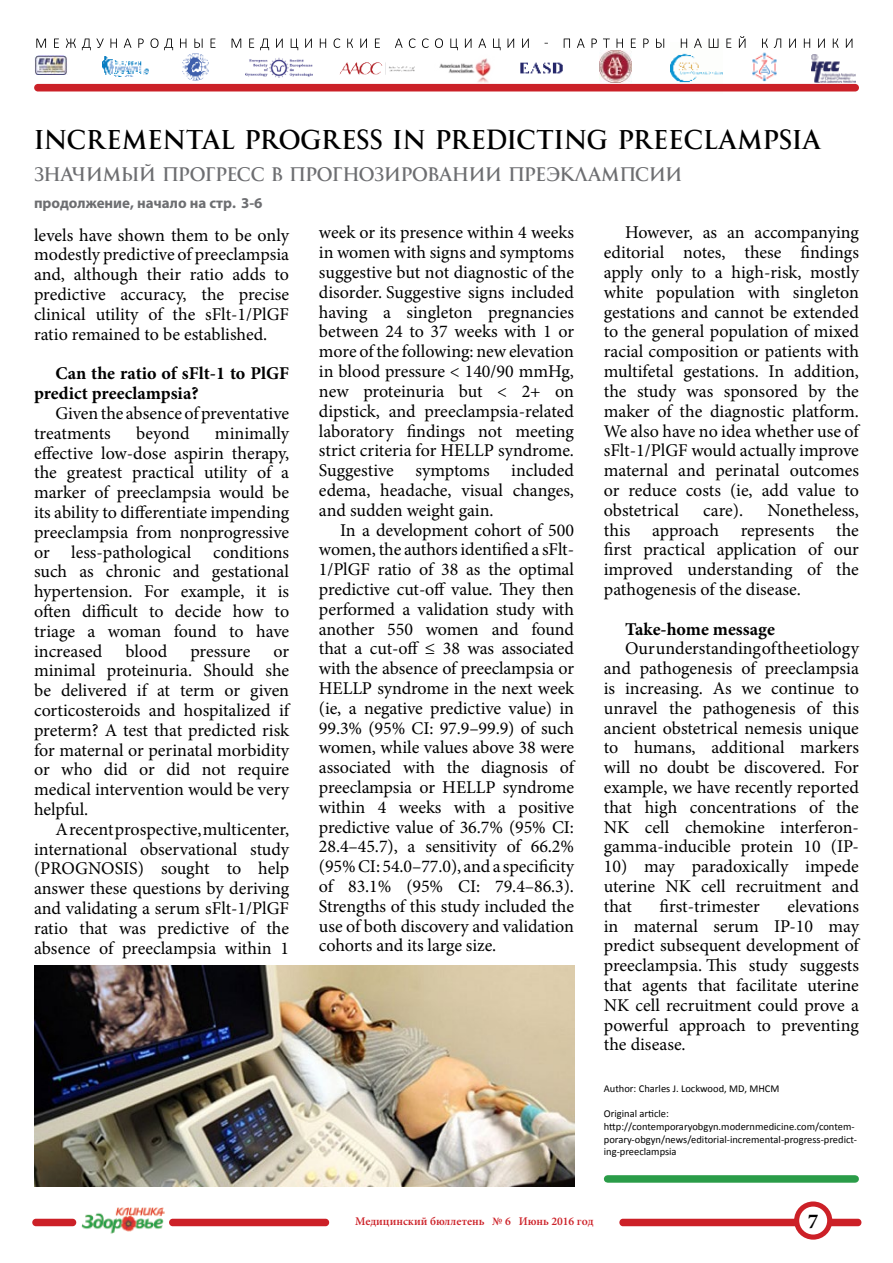
<style>
.page{position:relative;width:893px;height:1263px;background:#fff}
.page>*{position:absolute;margin:0;border:0;box-sizing:border-box;transform-origin:0 0}
.t1{font:700 27px "Goudy Trajan";color:#000}
.t2{font:700 21.15px "Minion Pro";color:#000}
.t3{font:700 19.5px "Goudy Trajan";letter-spacing:-.01em;color:#6d6e71}
.t4{font:18px/19.8px "Minion Pro";color:#000;text-align:justify}
.t5{font:700 18px/19.8px "Minion Pro";color:#000}
.t6{font:700 15px "Myriad Pro";color:#6d6e71}
.t7{font:600 11.7px "Minion Pro";color:#cc2027}
.t8{font:10.5px/12.6px "Calibri";color:#000}
</style>
<div class="page">
<div style="left:32px;top:1219px;width:44px;height:7px;background:#cc2027;border-radius:4px"></div>
<div style="left:169px;top:1219px;width:160px;height:7px;background:#cc2027;border-radius:4px"></div>
<div style="left:619px;top:1219px;width:242px;height:7px;background:#cc2027;border-radius:4px"></div>
<img style="left:82px;top:1208px;width:82px;height:25px">
<div style="left:794px;top:1201px;width:38px;height:38px;background:#cc2027;border-radius:50%"></div>
<div style="left:799px;top:1206px;width:28px;height:28px;background:#fff;border-radius:50%"></div>
<img style="left:246px;top:58px;width:66px;height:20px">
<img style="left:339px;top:62px;width:76px;height:13px">
<img style="left:599px;top:50px;width:32px;height:32px">
<img style="left:434px;top:45px;width:62px;height:39px">
<img style="left:182px;top:53px;width:27px;height:27px">
<img style="left:102px;top:56px;width:47px;height:21px">
<img style="left:811px;top:55px;width:45px;height:28px">
<img style="left:520px;top:62px;width:43px;height:12px">
<img style="left:34px;top:55px;width:33px;height:20px">
<img style="left:671px;top:42px;width:51px;height:50px">
<img style="left:752px;top:52px;width:25px;height:29px">
<svg style="left:36px;top:39px;width:10px;height:9px"></svg>
<svg style="left:54px;top:39px;width:5px;height:9px"></svg>
<svg style="left:66px;top:39px;width:10px;height:9px"></svg>
<svg style="left:82px;top:39px;width:22px;height:11px"></svg>
<svg style="left:110px;top:39px;width:7px;height:9px"></svg>
<svg style="left:124px;top:39px;width:7px;height:9px"></svg>
<svg style="left:138px;top:39px;width:6px;height:9px"></svg>
<svg style="left:150px;top:38px;width:23px;height:12px"></svg>
<svg style="left:180px;top:39px;width:6px;height:9px"></svg>
<svg style="left:194px;top:39px;width:9px;height:9px"></svg>
<svg style="left:211px;top:39px;width:5px;height:9px"></svg>
<svg style="left:232px;top:39px;width:9px;height:9px"></svg>
<svg style="left:249px;top:39px;width:5px;height:9px"></svg>
<svg style="left:260px;top:39px;width:9px;height:11px"></svg>
<svg style="left:276px;top:39px;width:7px;height:9px"></svg>
<svg style="left:291px;top:39px;width:7px;height:11px"></svg>
<svg style="left:305px;top:39px;width:7px;height:9px"></svg>
<svg style="left:320px;top:39px;width:6px;height:9px"></svg>
<svg style="left:334px;top:38px;width:6px;height:10px"></svg>
<svg style="left:347px;top:39px;width:6px;height:9px"></svg>
<svg style="left:360px;top:39px;width:7px;height:9px"></svg>
<svg style="left:375px;top:39px;width:5px;height:9px"></svg>
<svg style="left:395px;top:39px;width:8px;height:9px"></svg>
<svg style="left:409px;top:38px;width:6px;height:10px"></svg>
<svg style="left:422px;top:38px;width:7px;height:10px"></svg>
<svg style="left:435px;top:38px;width:8px;height:10px"></svg>
<svg style="left:450px;top:39px;width:8px;height:11px"></svg>
<svg style="left:465px;top:39px;width:6px;height:9px"></svg>
<svg style="left:478px;top:39px;width:8px;height:9px"></svg>
<svg style="left:493px;top:39px;width:8px;height:11px"></svg>
<svg style="left:508px;top:39px;width:6px;height:9px"></svg>
<svg style="left:522px;top:39px;width:7px;height:9px"></svg>
<svg style="left:564px;top:39px;width:6px;height:9px"></svg>
<svg style="left:577px;top:39px;width:8px;height:9px"></svg>
<svg style="left:591px;top:39px;width:6px;height:9px"></svg>
<svg style="left:603px;top:39px;width:7px;height:9px"></svg>
<svg style="left:616px;top:39px;width:7px;height:9px"></svg>
<svg style="left:631px;top:39px;width:5px;height:9px"></svg>
<svg style="left:643px;top:39px;width:6px;height:9px"></svg>
<svg style="left:656px;top:39px;width:8px;height:9px"></svg>
<svg style="left:681px;top:39px;width:6px;height:9px"></svg>
<svg style="left:694px;top:39px;width:8px;height:9px"></svg>
<svg style="left:709px;top:39px;width:9px;height:9px"></svg>
<svg style="left:726px;top:39px;width:5px;height:9px"></svg>
<svg style="left:739px;top:36px;width:6px;height:12px"></svg>
<svg style="left:762px;top:39px;width:6px;height:9px"></svg>
<svg style="left:774px;top:39px;width:7px;height:9px"></svg>
<svg style="left:789px;top:39px;width:7px;height:9px"></svg>
<svg style="left:804px;top:39px;width:6px;height:9px"></svg>
<svg style="left:818px;top:39px;width:7px;height:9px"></svg>
<svg style="left:833px;top:39px;width:5px;height:9px"></svg>
<svg style="left:846px;top:39px;width:6px;height:9px"></svg>
<div style="left:34px;top:84px;width:825px;height:7px;background:#cb2128;border-radius:4px"></div>
<img style="left:34px;top:965px;width:540px;height:221px">
<div style="left:608px;top:1175px;width:247px;height:8px;background:#2a9c48"></div>
<h1 class="t1" style="left:34px;top:123px;width:788px">INCREMENTAL PROGRESS IN PREDICTING PREECLAMPSIA</h1>
<p class="t3" style="left:34px;top:163px;width:650px">ЗНАЧИМЫЙ ПРОГРЕСС В ПРОГНОЗИРОВАНИИ ПРЕЭКЛАМПСИИ</p>
<p class="t6" style="left:34px;top:193px;width:230px">продолжение, начало на стр. 3-6</p>
<p class="t4" style="left:34px;top:225px;width:257px">levels have shown them to be only modestly predictive of preeclampsia and, although their ratio adds to predictive accuracy, the precise clinical utility of the sFlt-1/PlGF ratio remained to be established.</p>
<p class="t5" style="left:34px;top:363px;width:257px;text-indent:21px">Can the ratio of sFlt-1 to PlGF predict preeclampsia?</p>
<p class="t4" style="left:34px;top:403px;width:257px;text-indent:21px">Given the absence of preventative treatments</p>
<p class="t4" style="left:34px;top:423px;width:257px;text-indent:181px">minimally effective low-dose aspirin therapy, the greatest practical utility of a marker of preeclampsia would be its ability to differentiate impending preeclampsia from nonprogressive or less-pathological conditions such as chronic and gestational hypertension. For example, it is often difficult to decide how to triage a woman found to have increased</p>
<p class="t4" style="left:136px;top:423px;width:55px">beyond</p>
<p class="t4" style="left:125px;top:641px;width:43px">blood</p>
<p class="t4" style="left:190px;top:641px;width:61px">pressure</p>
<p class="t4" style="left:34px;top:641px;width:257px;text-indent:239px">or minimal proteinuria. Should she be delivered if at term or given corticosteroids and hospitalized if preterm? A test that predicted risk for maternal or perinatal morbidity or who did or did not require medical intervention would be very helpful.</p>
<p class="t4" style="left:34px;top:819px;width:257px;text-indent:21px">A recent prospective, multicenter, international observational study (PROGNOSIS) sought to help answer these questions by deriving and validating a serum sFlt-1/PlGF ratio that was predictive of the absence of preeclampsia within 1</p>
<p class="t4" style="left:319px;top:223px;width:257px">week or its presence within 4 weeks in women with signs and symptoms suggestive but not diagnostic of the disorder. Suggestive signs included having a singleton pregnancies between 24 to 37 weeks with 1 or more of the following: new elevation in blood pressure &lt; 140/90 mmHg, new proteinuria but &lt; 2+ on dipstick, and preeclampsia-related laboratory findings not meeting strict criteria for HELLP syndrome.<br>Suggestive symptoms included edema, headache, visual changes, and sudden weight gain.</p>
<p class="t4" style="left:319px;top:520px;width:257px;text-indent:21px">In a development cohort of 500 women, the authors identified a sFlt-1/PlGF ratio of 38 as the optimal predictive cut-off value. They then performed a validation study with another 550 women and found that a cut-off ≤ 38 was associated with the absence of preeclampsia or HELLP syndrome in the next week (ie, a negative predictive value) in 99.3% (95% CI: 97.9–99.9) of such women, while values above 38 were associated with the diagnosis of preeclampsia or HELLP syndrome within 4 weeks with a positive predictive value of 36.7% (95% CI:<br>28.4–45.7), a sensitivity of 66.2% (95% CI: 54.0–77.0), and a specificity of 83.1% (95% CI: 79.4–86.3).<br>Strengths of this study included the use of both discovery and validation cohorts and its large size.</p>
<p class="t4" style="left:604px;top:223px;width:257px;text-indent:21px">However, as an accompanying editorial notes, these findings apply only to a high-risk, mostly white population with singleton gestations and cannot be extended to the general population of mixed racial composition or patients with multifetal gestations. In addition, the study was sponsored by the maker of the diagnostic platform.<br>We also have no idea whether use of sFlt-1/PlGF would actually improve maternal and perinatal outcomes or reduce costs (ie, add value to obstetrical</p>
<p class="t4" style="left:604px;top:500px;width:257px;text-indent:164px">Nonetheless, this approach represents the first practical application of our improved understanding of the pathogenesis of the disease.</p>
<p class="t5" style="left:625px;top:619px;width:151px">Take-home message</p>
<p class="t4" style="left:604px;top:639px;width:257px;text-indent:21px">Our understanding of the etiology and pathogenesis of preeclampsia is increasing. As we continue to unravel the pathogenesis of this ancient obstetrical nemesis unique to humans, additional markers will no doubt be discovered. For example, we have recently reported that high concentrations of the NK cell chemokine interferon&shy;gamma-inducible protein 10 (IP-</p>
<p class="t4" style="left:604px;top:856px;width:257px">10) may paradoxically impede uterine NK cell recruitment and that</p>
<p class="t4" style="left:703px;top:500px;width:41px">care).</p>
<p class="t4" style="left:604px;top:896px;width:257px;text-indent:184px">elevations in maternal serum IP-10 may predict subsequent development of preeclampsia. This study suggests that agents that facilitate uterine NK cell recruitment could prove a powerful approach to preventing the disease.</p>
<p class="t4" style="left:660px;top:896px;width:102px">first-trimester</p>
<p class="t8" style="left:604px;top:1082px;width:177px">Author: Charles J. Lockwood, MD, MHCM</p>
<p class="t8" style="left:604px;top:1108px;width:255px">Original article: http://contemporaryobgyn.modernmedicine.com/contem&shy;porary-obgyn/news/editorial-incremental-progress-predict&shy;ing-preeclampsia</p>
<p class="t7" style="left:355px;top:1213px;width:240px">Медицинский бюллетень № 6 Июнь 2016 год</p>
<p class="t2" style="left:808px;top:1206px;width:12px">7</p>
</div>
